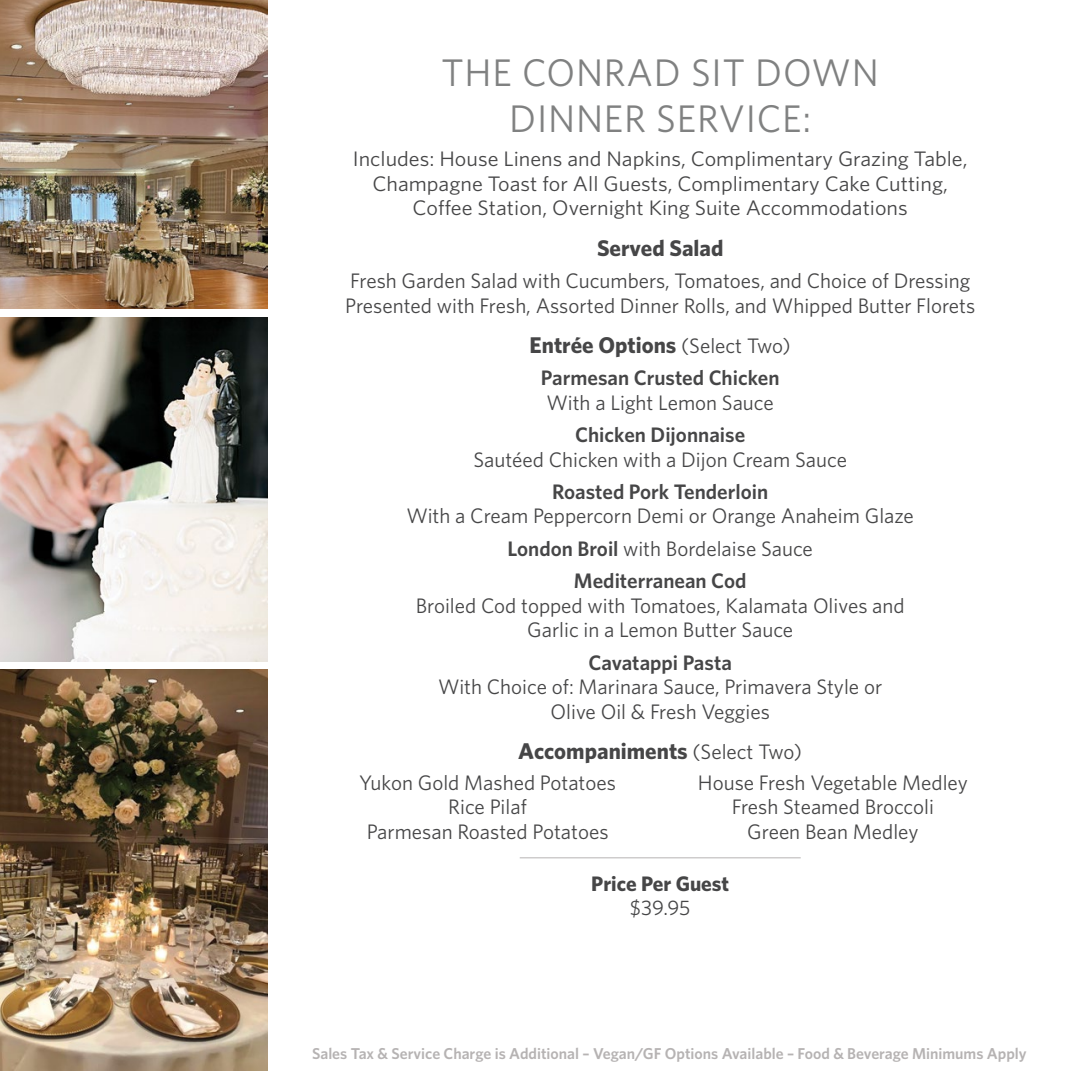
<style>
.page{position:relative;width:1071px;height:1071px;background:#fff}
.page>*{position:absolute;margin:0;border:0;box-sizing:border-box;transform-origin:0 0}
.t1{font:38.5px/46.2px "Whitney";letter-spacing:.02em;color:#808181;text-align:center}
.t2{font:700 22.75px "Whitney";color:#464647}
.t3{font:21px/24.5px "Whitney";color:#464647;text-align:center}
.t4{font:21px/24.5px "Whitney";color:#464647;text-align:center;scale:1.05 1}
.t5{font:600 21px "Whitney";color:#464647}
.t6{font:700 21px "Whitney";color:#464647}
.t7{font:600 15.75px "Whitney";color:#b6b3b3}
.s1{font-weight:400;font-size:21px}
.s2{font-weight:600}
</style>
<div class="page">
<hr style="left:520px;top:858px;width:281px;height:1px;background:#b6b3b3">
<img style="left:0;top:0;width:268px;height:309px">
<img style="left:0;top:670px;width:268px;height:401px">
<img style="left:0;top:318px;width:268px;height:344px">
<p class="t1" style="left:441px;top:49px;width:439px">THE CONRAD SIT DOWN<br>DINNER SERVICE:</p>
<p class="t4" style="left:353px;top:146px;width:587px">Includes: House Linens and Napkins, Complimentary Grazing Table,<br>Champagne Toast for All Guests, Complimentary Cake Cutting,<br>Coffee Station, Overnight King Suite Accommodations</p>
<p class="t2" style="left:597px;top:233px;width:128px">Served Salad</p>
<p class="t3" style="left:350px;top:268px;width:622px">Fresh Garden Salad with Cucumbers, Tomatoes, and Choice of Dressing</p>
<p class="t3" style="left:345px;top:292px;width:632px">Presented with Fresh, Assorted Dinner Rolls, and Whipped Butter Florets</p>
<p class="t2" style="left:530px;top:330px;width:263px">Entrée Options <span class="s1">(Select Two)</span></p>
<p class="t5" style="left:541px;top:364px;width:240px">Parmesan Crusted Chicken</p>
<p class="t3" style="left:547px;top:390px;width:229px">With a Light Lemon Sauce</p>
<p class="t5" style="left:575px;top:421px;width:172px">Chicken Dijonnaise</p>
<p class="t3" style="left:473px;top:446px;width:375px">Sautéed Chicken with a Dijon Cream Sauce</p>
<p class="t5" style="left:552px;top:478px;width:218px">Roasted Pork Tenderloin</p>
<p class="t3" style="left:407px;top:503px;width:509px">With a Cream Peppercorn Demi or Orange Anaheim Glaze</p>
<p class="t3" style="left:508px;top:536px;width:307px"><span class="s2">London Broil</span> with Bordelaise Sauce</p>
<p class="t5" style="left:574px;top:567px;width:174px">Mediterranean Cod</p>
<p class="t3" style="left:416px;top:593px;width:490px">Broiled Cod topped with Tomatoes, Kalamata Olives and<br>Garlic in a Lemon Butter Sauce</p>
<p class="t5" style="left:589px;top:648px;width:145px">Cavatappi Pasta</p>
<p class="t3" style="left:438px;top:674px;width:446px">With Choice of: Marinara Sauce, Primavera Style or<br>Olive Oil &amp; Fresh Veggies</p>
<p class="t2" style="left:518px;top:736px;width:285px">Accompaniments <span class="s1">(Select Two)</span></p>
<p class="t3" style="left:359px;top:770px;width:258px">Yukon Gold Mashed Potatoes</p>
<p class="t3" style="left:448px;top:794px;width:80px">Rice Pilaf</p>
<p class="t3" style="left:367px;top:819px;width:243px">Parmesan Roasted Potatoes</p>
<p class="t3" style="left:698px;top:770px;width:271px">House Fresh Vegetable Medley</p>
<p class="t3" style="left:732px;top:794px;width:204px">Fresh Steamed Broccoli</p>
<p class="t3" style="left:747px;top:819px;width:173px">Green Bean Medley</p>
<p class="t6" style="left:591px;top:869px;width:139px">Price Per Guest</p>
<p class="t3" style="left:630px;top:895px;width:62px">$39.95</p>
<p class="t7" style="left:312px;top:1043px;width:716px">Sales Tax &amp; Service Charge is Additional – Vegan/GF Options Available – Food &amp; Beverage Minimums Apply</p>
</div>
